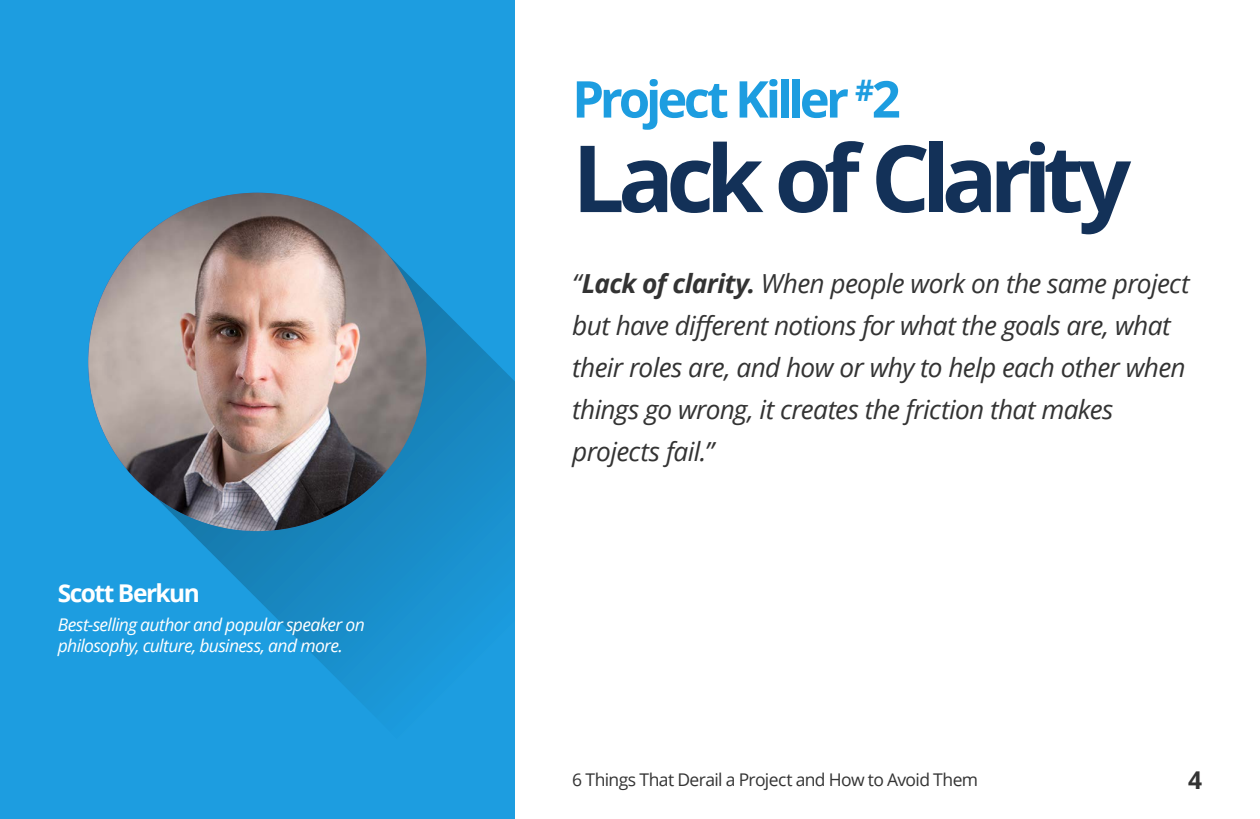
<style>
.page{position:relative;width:1260px;height:819px;background:#fff}
.page>*{position:absolute;margin:0;border:0;box-sizing:border-box;transform-origin:0 0}
.Large_Header{font:700 92.75px "Open Sans";letter-spacing:-.09em;color:#133158}
.Large_Header-2{font:700 50.75px "Open Sans";letter-spacing:-.08em;color:#1d9de0}
.t1{font:italic 26.25px/42px "Open Sans";letter-spacing:-.025em;color:#333}
.t2{font:700 24.5px "Open Sans";letter-spacing:-.06em;color:#fff}
.t3{font:700 24.5px "Open Sans";color:#333}
.Quote_Text{font:italic 17.5px "Open Sans";letter-spacing:-.035em;color:#fff}
.t4{font:17.5px "Open Sans";letter-spacing:-.035em;color:#333}
.s1{font-weight:700}
</style>
<div class="page">
<div style="left:0;top:0;width:514px;height:819px;background:#1d9de0"></div>
<svg style="left:89px;top:361px;width:425px;height:344px"></svg>
<img style="left:88px;top:193px;width:338px;height:338px;border-radius:169px">
<p class="t2" style="left:58px;top:576px;width:144px">Scott Berkun</p>
<p class="Quote_Text" style="left:58px;top:613px;width:309px">Best-selling author and popular speaker on</p>
<p class="Quote_Text" style="left:58px;top:634px;width:287px">philosophy, culture, business, and more.</p>
<p class="Large_Header-2" style="left:572px;top:63px;width:330px">Project Killer <sup>#</sup>2</p>
<p class="Large_Header" style="left:572px;top:113px;width:560px">Lack of Clarity</p>
<p class="t1" style="left:572px;top:262px;width:619px">“<span class="s1">Lack of clarity.</span> When people work on the same project but have different notions for what the goals are, what their roles are, and how or why to help each other when things go wrong, it creates the friction that makes projects fail.”</p>
<p class="t4" style="left:572px;top:768px;width:408px">6 Things That Derail a Project and How to Avoid Them</p>
<p class="t3" style="left:1188px;top:763px;width:15px">4</p>
</div>
